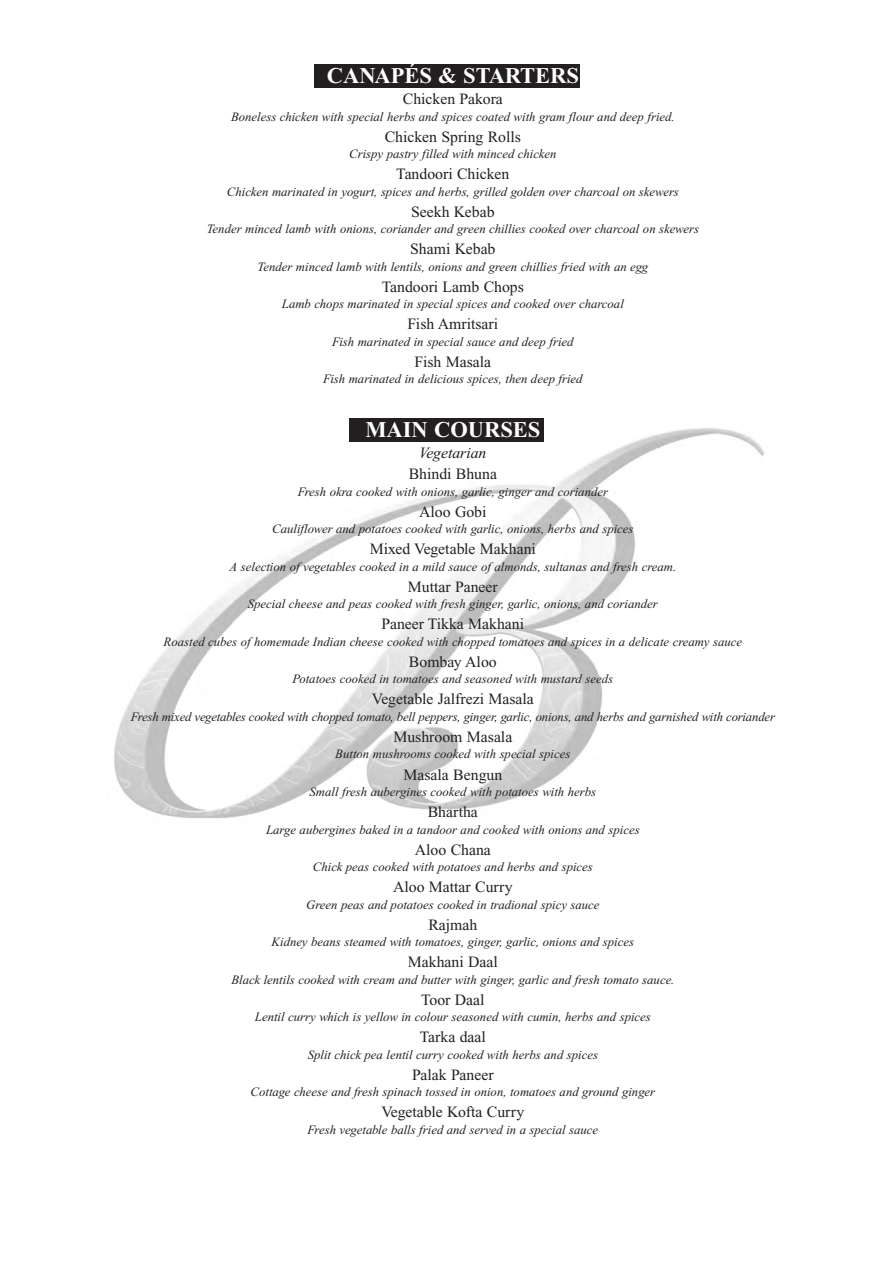
<style>
.page{position:relative;width:893px;height:1263px;background:#fff}
.page>*{position:absolute;margin:0;border:0;box-sizing:border-box;transform-origin:0 0}
.t1{font:700 22.5px "Times New Roman";color:#fff}
.t2{font:15.75px "Times New Roman";color:#231f20}
.t3{font:italic 15.75px "Times New Roman";color:#231f20}
.t4{font:italic 12.75px "Times New Roman";color:#231f20}
</style>
<div class="page">
<img style="left:114px;top:418px;width:651px;height:401px">
<div style="left:314px;top:64px;width:266px;height:24px;background:#231f20"></div>
<div style="left:350px;top:418px;width:194px;height:24px;background:#231f20"></div>
<h1 class="t1" style="left:327px;top:69px;width:253px">CANAPÉS &amp; STARTERS</h1>
<p class="t2" style="left:403px;top:93px;width:102px">Chicken Pakora</p>
<p class="t4" style="left:231px;top:112px;width:445px">Boneless chicken with special herbs and spices coated with gram flour and deep fried.</p>
<p class="t2" style="left:385px;top:131px;width:138px">Chicken Spring Rolls</p>
<p class="t4" style="left:349px;top:150px;width:209px">Crispy pastry filled with minced chicken</p>
<p class="t2" style="left:396px;top:168px;width:115px">Tandoori Chicken</p>
<p class="t4" style="left:227px;top:187px;width:453px">Chicken marinated in yogurt, spices and herbs, grilled golden over charcoal on skewers</p>
<p class="t2" style="left:411px;top:206px;width:85px">Seekh Kebab</p>
<p class="t4" style="left:207px;top:225px;width:494px">Tender minced lamb with onions, coriander and green chillies cooked over charcoal on skewers</p>
<p class="t2" style="left:410px;top:243px;width:87px">Shami Kebab</p>
<p class="t4" style="left:257px;top:262px;width:392px">Tender minced lamb with lentils, onions and green chillies fried with an egg</p>
<p class="t2" style="left:382px;top:281px;width:144px">Tandoori Lamb Chops</p>
<p class="t4" style="left:282px;top:300px;width:343px">Lamb chops marinated in special spices and cooked over charcoal</p>
<p class="t2" style="left:408px;top:318px;width:92px">Fish Amritsari</p>
<p class="t4" style="left:332px;top:337px;width:243px">Fish marinated in special sauce and deep fried</p>
<p class="t2" style="left:415px;top:356px;width:78px">Fish Masala</p>
<p class="t4" style="left:323px;top:375px;width:261px">Fish marinated in delicious spices, then deep fried</p>
<h1 class="t1" style="left:365px;top:423px;width:176px">MAIN COURSES</h1>
<p class="t3" style="left:419px;top:447px;width:69px">Vegetarian</p>
<p class="t2" style="left:409px;top:468px;width:90px">Bhindi Bhuna</p>
<p class="t4" style="left:298px;top:487px;width:312px">Fresh okra cooked with onions, garlic, ginger and coriander</p>
<p class="t2" style="left:419px;top:506px;width:69px">Aloo Gobi</p>
<p class="t4" style="left:272px;top:525px;width:363px">Cauliflower and potatoes cooked with garlic, onions, herbs and spices</p>
<p class="t2" style="left:370px;top:543px;width:168px">Mixed Vegetable Makhani</p>
<p class="t4" style="left:230px;top:562px;width:448px">A selection of vegetables cooked in a mild sauce of almonds, sultanas and fresh cream.</p>
<p class="t2" style="left:408px;top:581px;width:91px">Muttar Paneer</p>
<p class="t4" style="left:248px;top:600px;width:412px">Special cheese and peas cooked with fresh ginger, garlic, onions, and coriander</p>
<p class="t2" style="left:382px;top:618px;width:144px">Paneer Tikka Makhani</p>
<p class="t4" style="left:164px;top:637px;width:580px">Roasted cubes of homemade Indian cheese cooked with chopped tomatoes and spices in a delicate creamy sauce</p>
<p class="t2" style="left:409px;top:656px;width:89px">Bombay Aloo</p>
<p class="t4" style="left:293px;top:675px;width:322px">Potatoes cooked in tomatoes and seasoned with mustard seeds</p>
<p class="t2" style="left:372px;top:693px;width:164px">Vegetable Jalfrezi Masala</p>
<p class="t4" style="left:131px;top:712px;width:646px">Fresh mixed vegetables cooked with chopped tomato, bell peppers, ginger, garlic, onions, and herbs and garnished with coriander</p>
<p class="t2" style="left:393px;top:731px;width:120px">Mushroom Masala</p>
<p class="t4" style="left:335px;top:750px;width:237px">Button mushrooms cooked with special spices</p>
<p class="t2" style="left:403px;top:768px;width:100px">Masala Bengun</p>
<p class="t4" style="left:310px;top:787px;width:288px">Small fresh aubergines cooked with potatoes with herbs</p>
<p class="t2" style="left:428px;top:806px;width:52px">Bhartha</p>
<p class="t4" style="left:266px;top:825px;width:375px">Large aubergines baked in a tandoor and cooked with onions and spices</p>
<p class="t2" style="left:415px;top:843px;width:78px">Aloo Chana</p>
<p class="t4" style="left:313px;top:862px;width:281px">Chick peas cooked with potatoes and herbs and spices</p>
<p class="t2" style="left:393px;top:881px;width:121px">Aloo Mattar Curry</p>
<p class="t4" style="left:306px;top:900px;width:295px">Green peas and potatoes cooked in tradional spicy sauce</p>
<p class="t2" style="left:428px;top:918px;width:50px">Rajmah</p>
<p class="t4" style="left:272px;top:937px;width:364px">Kidney beans steamed with tomatoes, ginger, garlic, onions and spices</p>
<p class="t2" style="left:408px;top:956px;width:92px">Makhani Daal</p>
<p class="t4" style="left:231px;top:975px;width:444px">Black lentils cooked with cream and butter with ginger, garlic and fresh tomato sauce.</p>
<p class="t2" style="left:421px;top:993px;width:65px">Toor Daal</p>
<p class="t4" style="left:255px;top:1012px;width:397px">Lentil curry which is yellow in colour seasoned with cumin, herbs and spices</p>
<p class="t2" style="left:420px;top:1031px;width:68px">Tarka daal</p>
<p class="t4" style="left:308px;top:1050px;width:292px">Split chick pea lentil curry cooked with herbs and spices</p>
<p class="t2" style="left:412px;top:1068px;width:83px">Palak Paneer</p>
<p class="t4" style="left:251px;top:1087px;width:406px">Cottage cheese and fresh spinach tossed in onion, tomatoes and ground ginger</p>
<p class="t2" style="left:381px;top:1106px;width:145px">Vegetable Kofta Curry</p>
<p class="t4" style="left:307px;top:1125px;width:292px">Fresh vegetable balls fried and served in a special sauce</p>
</div>
